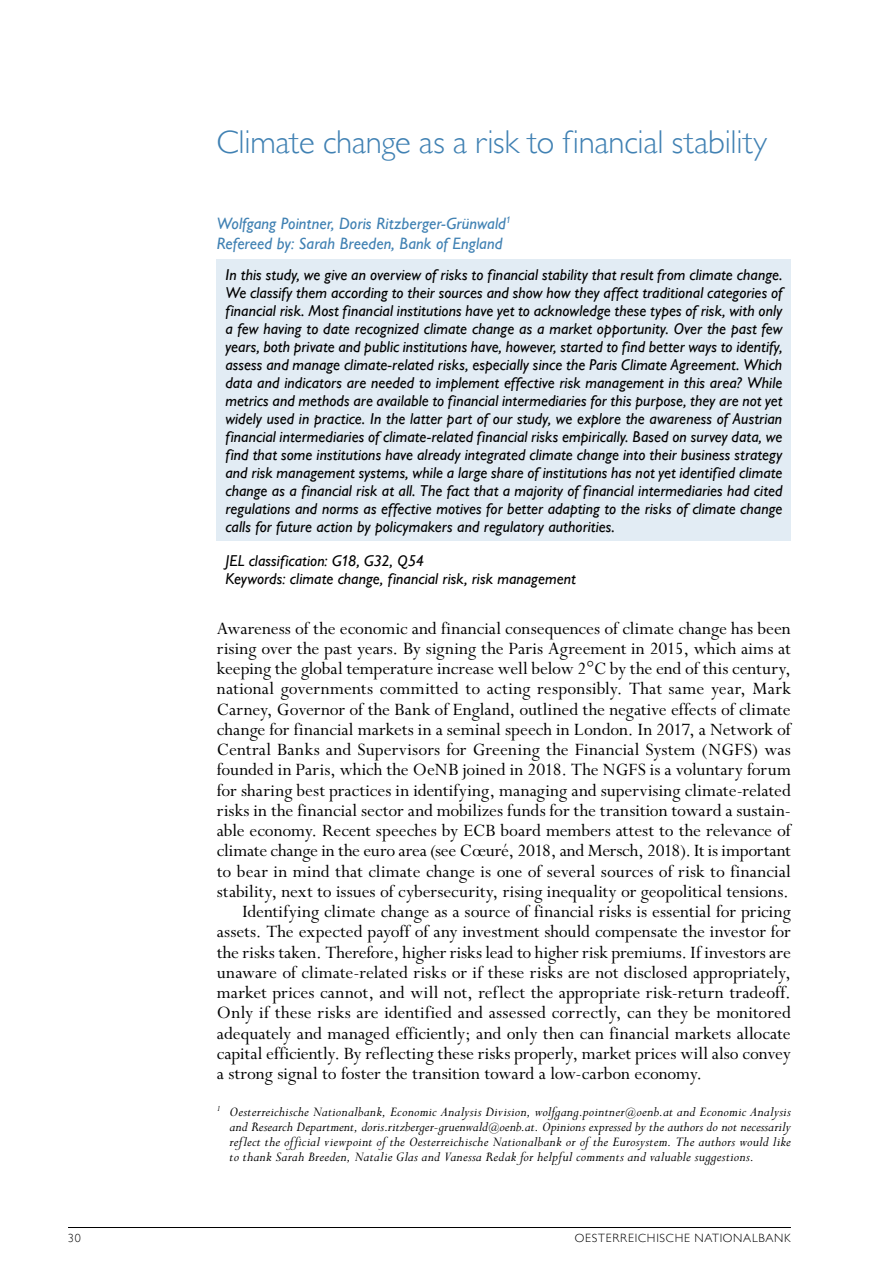
<style>
.page{position:relative;width:893px;height:1263px;background:#fff}
.page>*{position:absolute;margin:0;border:0;box-sizing:border-box;transform-origin:0 0}
.H2_Kapiteltitel{font:300 33px "Gill Sans MT Pro";letter-spacing:-.005em;color:#4081b3}
.Text_ohne_Einzug{font:19.5px/20.2px "Perpetua Std";color:#000;text-align:justify}
.Text{font:19.5px/20.2px "Perpetua Std";color:#000;text-align:justify}
.autoren{font:italic 500 16.5px "Gill Sans MT Pro";letter-spacing:.005em;color:#4081b3}
.Kastentext{font:italic 500 15.75px/18px "Gill Sans MT Pro";letter-spacing:.005em;color:#000;text-align:justify}
.Keywords{font:italic 500 15.75px "Gill Sans MT Pro";letter-spacing:.005em;color:#000}
.JEL{font:italic 500 15.75px "Gill Sans MT Pro";letter-spacing:.01em;color:#000}
.Fussnote{font:italic 15px/15px "Perpetua Std";letter-spacing:.015em;color:#000;text-align:justify}
.t1{font:300 12px "Gill Sans MT Pro";letter-spacing:.06em;color:#000}
.s1{font-size:12px}
</style>
<div class="page">
<hr style="left:68px;top:1227px;width:723px;height:1px;background:#000">
<div style="left:217px;top:259px;width:574px;height:282px;background:#e2ecf4"></div>
<h2 class="H2_Kapiteltitel" style="left:217px;top:122px;width:552px">Climate change as a risk to financial stability</h2>
<h6 class="autoren" style="left:217px;top:213px;width:296px">Wolfgang Pointner, Doris Ritzberger-Grünwald<sup>1</sup></h6>
<h6 class="autoren" style="left:217px;top:233px;width:287px">Refereed by: Sarah Breeden, Bank of England</h6>
<p class="Kastentext" style="left:225px;top:265px;width:559px">In this study, we give an overview of risks to financial stability that result from climate change.<br>We classify them according to their sources and show how they affect traditional categories of financial risk. Most financial institutions have yet to acknowledge these types of risk, with only a few having to date recognized climate change as a market opportunity. Over the past few years, both private and public institutions have, however, started to find better ways to identify, assess and manage climate-related risks, especially since the Paris Climate Agreement. Which data and indicators are needed to implement effective risk management in this area? While metrics and methods are available to financial intermediaries for this purpose, they are not yet widely used in practice. In the latter part of our study, we explore the awareness of Austrian financial intermediaries of climate-related financial risks empirically. Based on survey data, we find that some institutions have already integrated climate change into their business strategy and risk management systems, while a large share of institutions has not yet identified climate change as a financial risk at all. The fact that a majority of financial intermediaries had cited regulations and norms as effective motives for better adapting to the risks of climate change calls for future action by policymakers and regulatory authorities.</p>
<p class="JEL" style="left:225px;top:551px;width:200px">JEL classification: G18, G32, Q54</p>
<p class="Keywords" style="left:225px;top:569px;width:352px">Keywords: climate change, financial risk, risk management</p>
<p class="Text_ohne_Einzug" style="left:217px;top:619px;width:576px">Awareness of the economic and financial consequences of climate change has been rising over the past years. By signing the Paris Agreement in 2015, which aims at keeping the global temperature increase well below 2°C by the end of this century, national governments committed to acting responsibly. That same year, Mark Carney, Governor of the Bank of England, outlined the negative effects of climate change for financial markets in a seminal speech in London. In 2017, a Network of Central Banks and Supervisors for Greening the Financial System (NGFS) was founded in Paris, which the OeNB joined in 2018. The NGFS is a voluntary forum for sharing best practices in identifying, managing and supervising climate-related risks in the financial sector and mobilizes funds for the transition toward a sustain&shy;able economy. Recent speeches by ECB board members attest to the relevance of climate change in the euro area (see Cœuré, 2018, and Mersch, 2018). It is important to bear in mind that climate change is one of several sources of risk to financial stability, next to issues of cybersecurity, rising inequality or geopolitical tensions.</p>
<p class="Text" style="left:217px;top:902px;width:576px;text-indent:26px">Identifying climate change as a source of financial risks is essential for pricing assets. The expected payoff of any investment should compensate the investor for the risks taken. Therefore, higher risks lead to higher risk premiums. If investors are unaware of climate-related risks or if these risks are not disclosed appropriately, market prices cannot, and will not, reflect the appropriate risk-return tradeoff.<br>Only if these risks are identified and assessed correctly, can they be monitored adequately and managed efficiently; and only then can financial markets allocate capital efficiently. By reflecting these risks properly, market prices will also convey a strong signal to foster the transition toward a low-carbon economy.</p>
<p class="Fussnote" style="left:230px;top:1105px;width:563px;text-indent:-13px"><sup>1</sup> Oesterreichische Nationalbank, Economic Analysis Division, wolfgang.pointner<span class="s1">@</span>oenb.at and Economic Analysis and Research Department, doris.ritzberger-gruenwald<span class="s1">@</span>oenb.at. Opinions expressed by the authors do not necessarily reflect the official viewpoint of the Oesterreichische Nationalbank or of the Eurosystem. The authors would like to thank Sarah Breeden, Natalie Glas and Vanessa Redak for helpful comments and valuable suggestions.</p>
<p class="t1" style="left:68px;top:1231px;width:14px">30</p>
<p class="t1" style="left:575px;top:1231px;width:218px">OESTERREICHISCHE NATIONALBANK</p>
</div>
